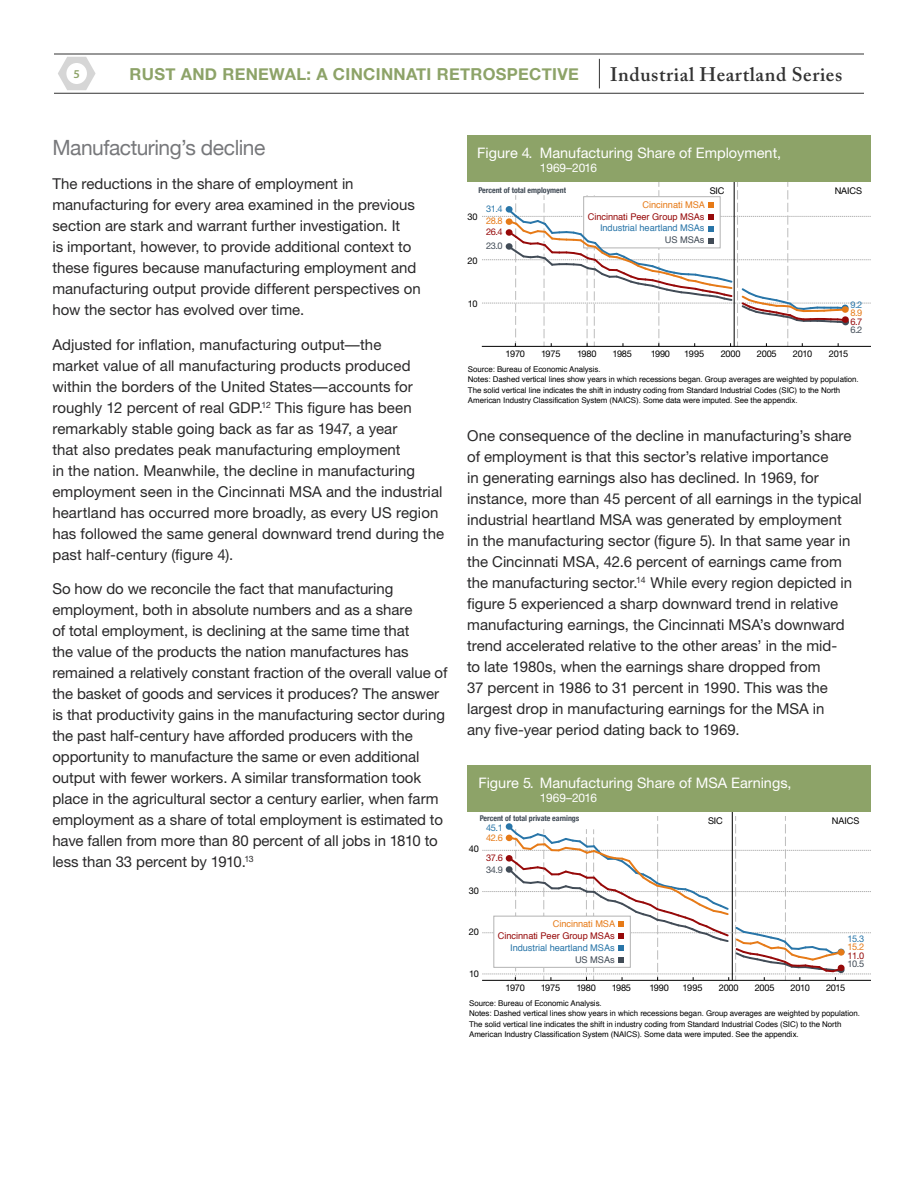
<style>
.page{position:relative;width:918px;height:1188px;background:#fff}
.page>*{position:absolute;margin:0;border:0;box-sizing:border-box;transform-origin:0 0}
.t1{font:21px "Helvetica Neue";letter-spacing:-.025em;color:#77787b}
.t2{font:600 19.5px "Adobe Caslon Pro";letter-spacing:.03em;color:#333}
.t3{font:700 16.5px "Helvetica Neue";letter-spacing:.02em;color:#8da368}
.t4{font:15px/21px "Helvetica Neue";color:#292829}
.t5{font:14.55px "Helvetica Neue";color:#fff}
.t6{font:600 12px "Myriad Pro";color:#8da368}
.t7{font:11.85px "Helvetica Neue";color:#fff}
.t8{font:9.3px "Helvetica Neue";letter-spacing:-.025em;color:#000}
.t9{font:9.3px "Helvetica";letter-spacing:-.005em;color:#960909}
.t10{font:9.3px "Helvetica";letter-spacing:-.005em;color:#2875a8}
.t11{font:9.3px "Helvetica";letter-spacing:-.005em;color:#e67a17}
.t12{font:9.3px "Helvetica Neue";color:#2875a8}
.t13{font:9.3px "Helvetica Neue";color:#e67a17}
.t14{font:9.3px "Helvetica Neue";color:#960909}
.t15{font:9.3px "Helvetica Neue";color:#414b56}
.t16{font:9.3px "Helvetica";letter-spacing:-.005em;color:#414b56}
.t17{font:7.95px/10.5px "Helvetica";letter-spacing:-.005em;color:#000}
.t18{font:700 condensed 7.95px "Helvetica Neue";letter-spacing:-.005em;color:#414b56}
</style>
<div class="page">
<svg style="left:599px;top:59px;width:1px;height:29px"></svg>
<svg style="left:58px;top:57px;width:38px;height:33px"></svg>
<hr style="left:54px;top:54px;width:810px;height:1px;background:#333">
<hr style="left:54px;top:93px;width:810px;height:1px;background:#333">
<hr style="left:482px;top:346px;width:389px;height:1px;background:#000">
<hr style="left:734px;top:178px;width:1px;height:168px;background:#000">
<div style="left:467px;top:135px;width:404px;height:46px;background:#8da368"></div>
<svg style="left:482px;top:182px;width:389px;height:164px"></svg>
<hr style="left:732px;top:812px;width:1px;height:168px;background:#000">
<hr style="left:482px;top:980px;width:389px;height:1px;background:#000">
<div style="left:467px;top:766px;width:404px;height:45px;background:#8da368"></div>
<svg style="left:482px;top:816px;width:389px;height:164px"></svg>
<div style="left:838px;top:965px;width:7px;height:6px;background:#960909;border-radius:50%"></div>
<p class="t6" style="left:73px;top:66px;width:8px">5</p>
<p class="t3" style="left:130px;top:64px;width:451px">RUST AND RENEWAL: A CINCINNATI RETROSPECTIVE</p>
<h2 class="t2" style="left:610px;top:63px;width:234px">Industrial Heartland Series</h2>
<h1 class="t1" style="left:52px;top:135px;width:215px">Manufacturing’s decline</h1>
<p class="t4" style="left:52px;top:173px;width:370px">The reductions in the share of employment in manufacturing for every area examined in the previous section are stark and warrant further investigation. It<br>is important, however, to provide additional context to these figures because manufacturing employment and manufacturing output provide different perspectives on how the sector has evolved over time.</p>
<p class="t4" style="left:52px;top:334px;width:393px">Adjusted for inflation, manufacturing output—the<br>market value of all manufacturing products produced within the borders of the United States—accounts for roughly 12 percent of real GDP.<sup>12</sup> This figure has been remarkably stable going back as far as 1947, a year<br>that also predates peak manufacturing employment<br>in the nation. Meanwhile, the decline in manufacturing employment seen in the Cincinnati MSA and the industrial heartland has occurred more broadly, as every US region has followed the same general downward trend during the past half-century (figure 4).</p>
<p class="t4" style="left:52px;top:578px;width:397px">So how do we reconcile the fact that manufacturing employment, both in absolute numbers and as a share<br>of total employment, is declining at the same time that<br>the value of the products the nation manufactures has remained a relatively constant fraction of the overall value of the basket of goods and services it produces? The answer is that productivity gains in the manufacturing sector during the past half-century have afforded producers with the opportunity to manufacture the same or even additional output with fewer workers. A similar transformation took place in the agricultural sector a century earlier, when farm employment as a share of total employment is estimated to have fallen from more than 80 percent of all jobs in 1810 to less than 33 percent by 1910.<sup>13</sup></p>
<p class="t5" style="left:477px;top:144px;width:306px">Figure 4. Manufacturing Share of Employment,</p>
<p class="t7" style="left:540px;top:161px;width:59px">1969–2016</p>
<p class="t8" style="left:710px;top:185px;width:16px">SIC</p>
<p class="t8" style="left:835px;top:185px;width:29px">NAICS</p>
<p class="t11" style="left:643px;top:197px;width:64px">Cincinnati MSA</p>
<p class="t9" style="left:588px;top:209px;width:118px">Cincinnati Peer Group MSAs</p>
<p class="t10" style="left:600px;top:221px;width:106px">Industrial heartland MSAs</p>
<p class="t16" style="left:665px;top:233px;width:41px">US MSAs</p>
<p class="t18" style="left:478px;top:185px;width:89px">Percent of total employment</p>
<p class="t12" style="left:486px;top:203px;width:18px">31.4</p>
<p class="t13" style="left:486px;top:216px;width:18px">28.8</p>
<p class="t14" style="left:486px;top:226px;width:18px">26.4</p>
<p class="t15" style="left:486px;top:241px;width:18px">23.0</p>
<p class="t8" style="left:467px;top:211px;width:12px">30</p>
<p class="t8" style="left:467px;top:255px;width:12px">20</p>
<p class="t8" style="left:468px;top:298px;width:11px">10</p>
<p class="t12" style="left:850px;top:299px;width:13px">9.2</p>
<p class="t13" style="left:850px;top:307px;width:13px">8.9</p>
<p class="t14" style="left:850px;top:317px;width:13px">6.7</p>
<p class="t15" style="left:850px;top:325px;width:13px">6.2</p>
<p class="t8" style="left:506px;top:348px;width:21px">1970</p>
<p class="t8" style="left:541px;top:348px;width:21px">1975</p>
<p class="t8" style="left:577px;top:348px;width:21px">1980</p>
<p class="t8" style="left:613px;top:348px;width:21px">1985</p>
<p class="t8" style="left:651px;top:348px;width:21px">1990</p>
<p class="t8" style="left:684px;top:348px;width:22px">1995</p>
<p class="t8" style="left:721px;top:348px;width:21px">2000</p>
<p class="t8" style="left:757px;top:348px;width:21px">2005</p>
<p class="t8" style="left:793px;top:348px;width:21px">2010</p>
<p class="t8" style="left:829px;top:348px;width:21px">2015</p>
<p class="t17" style="left:468px;top:364px;width:392px">Source: Bureau of Economic Analysis.<br>Notes: Dashed vertical lines show years in which recessions began. Group averages are weighted by population.<br>The solid vertical line indicates the shift in industry coding from Standard Industrial Codes (SIC) to the North American Industry Classification System (NAICS). Some data were imputed. See the appendix.</p>
<p class="t4" style="left:467px;top:425px;width:396px">One consequence of the decline in manufacturing’s share of employment is that this sector’s relative importance<br>in generating earnings also has declined. In 1969, for instance, more than 45 percent of all earnings in the typical industrial heartland MSA was generated by employment<br>in the manufacturing sector (figure 5). In that same year in the Cincinnati MSA, 42.6 percent of earnings came from the manufacturing sector.<sup>14</sup> While every region depicted in figure 5 experienced a sharp downward trend in relative manufacturing earnings, the Cincinnati MSA’s downward trend accelerated relative to the other areas’ in the mid-<br>to late 1980s, when the earnings share dropped from<br>37 percent in 1986 to 31 percent in 1990. This was the largest drop in manufacturing earnings for the MSA in<br>any five-year period dating back to 1969.</p>
<p class="t5" style="left:478px;top:774px;width:315px">Figure 5. Manufacturing Share of MSA Earnings,</p>
<p class="t7" style="left:540px;top:791px;width:59px">1969–2016</p>
<p class="t18" style="left:480px;top:813px;width:101px">Percent of total private earnings</p>
<p class="t8" style="left:708px;top:815px;width:16px">SIC</p>
<p class="t8" style="left:832px;top:815px;width:29px">NAICS</p>
<p class="t12" style="left:486px;top:822px;width:18px">45.1</p>
<p class="t13" style="left:486px;top:832px;width:18px">42.6</p>
<p class="t14" style="left:486px;top:852px;width:18px">37.6</p>
<p class="t15" style="left:486px;top:864px;width:18px">34.9</p>
<p class="t8" style="left:469px;top:843px;width:12px">40</p>
<p class="t8" style="left:469px;top:885px;width:12px">30</p>
<p class="t8" style="left:469px;top:927px;width:12px">20</p>
<p class="t8" style="left:469px;top:968px;width:11px">10</p>
<p class="t11" style="left:553px;top:917px;width:64px">Cincinnati MSA</p>
<p class="t9" style="left:498px;top:929px;width:118px">Cincinnati Peer Group MSAs</p>
<p class="t10" style="left:510px;top:940px;width:106px">Industrial heartland MSAs</p>
<p class="t16" style="left:575px;top:952px;width:41px">US MSAs</p>
<p class="t12" style="left:848px;top:933px;width:18px">15.3</p>
<p class="t13" style="left:848px;top:941px;width:18px">15.2</p>
<p class="t14" style="left:848px;top:951px;width:18px">11.0</p>
<p class="t15" style="left:848px;top:958px;width:18px">10.5</p>
<p class="t8" style="left:506px;top:982px;width:21px">1970</p>
<p class="t8" style="left:541px;top:982px;width:21px">1975</p>
<p class="t8" style="left:577px;top:982px;width:21px">1980</p>
<p class="t8" style="left:612px;top:982px;width:21px">1985</p>
<p class="t8" style="left:649px;top:982px;width:21px">1990</p>
<p class="t8" style="left:683px;top:982px;width:22px">1995</p>
<p class="t8" style="left:719px;top:982px;width:21px">2000</p>
<p class="t8" style="left:755px;top:982px;width:21px">2005</p>
<p class="t8" style="left:791px;top:982px;width:21px">2010</p>
<p class="t8" style="left:826px;top:982px;width:21px">2015</p>
<p class="t17" style="left:469px;top:998px;width:392px">Source: Bureau of Economic Analysis.<br>Notes: Dashed vertical lines show years in which recessions began. Group averages are weighted by population.<br>The solid vertical line indicates the shift in industry coding from Standard Industrial Codes (SIC) to the North American Industry Classification System (NAICS). Some data were imputed. See the appendix.</p>
</div>
